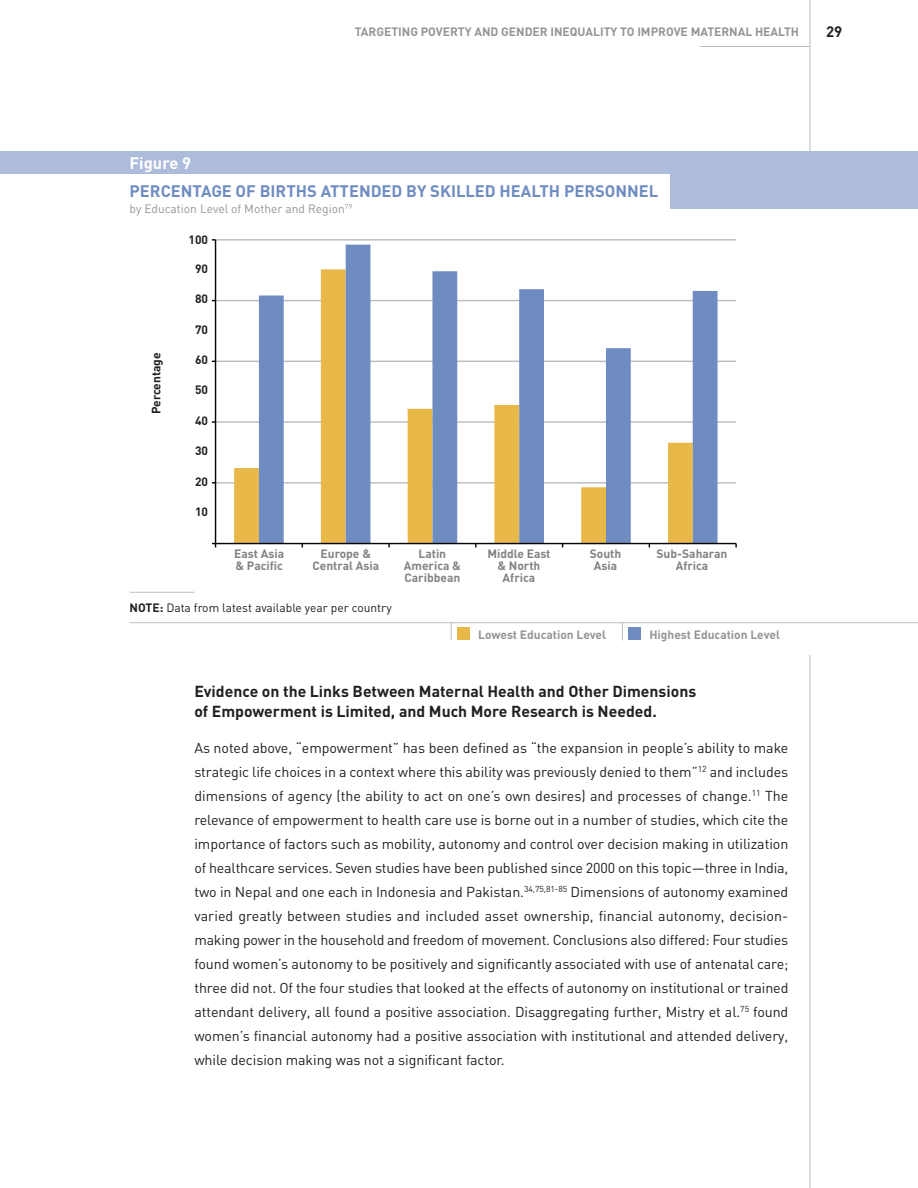
<style>
.page{position:relative;width:918px;height:1188px;background:#fff}
.page>*{position:absolute;margin:0;border:0;box-sizing:border-box;transform-origin:0 0}
.t1{font:700 16.5px "DIN";color:#6f8cc1}
.t2{font:700 16.5px "DIN";color:#fff}
.t3{font:700 15.75px/19.5px "DIN";color:#231f20}
.t4{font:700 15px "DIN";color:#231f20}
.t5{font:14.25px/24px "DIN";letter-spacing:-.005em;color:#231f20;text-align:justify}
.t6{font:700 12px/12px "DIN";color:#808285;text-align:center}
.t7{font:700 12px "DIN";color:#939598}
.t8{font:12px "DIN";color:#231f20}
.t9{font:12px "DIN";color:#939598}
.t10{font:700 12px "DIN";color:#231f20}
.s1{font-weight:700}
</style>
<div class="page">
<hr style="left:810px;top:0;width:1px;height:1188px;background:#bcbdc0">
<hr style="left:700px;top:46px;width:110px;height:1px;background:#bcbdc0">
<div style="left:0;top:151px;width:918px;height:504px;background:#fff"></div>
<div style="left:0;top:151px;width:918px;height:57px;background:#aebcdb"></div>
<hr style="left:216px;top:482px;width:520px;height:2px;background:#bcbdc0">
<hr style="left:216px;top:421px;width:520px;height:2px;background:#bcbdc0">
<hr style="left:216px;top:361px;width:520px;height:1px;background:#bcbdc0">
<hr style="left:216px;top:300px;width:520px;height:1px;background:#bcbdc0">
<hr style="left:216px;top:239px;width:520px;height:2px;background:#bcbdc0">
<svg style="left:234px;top:296px;width:25px;height:247px"></svg>
<svg style="left:259px;top:245px;width:459px;height:298px"></svg>
<hr style="left:215px;top:240px;width:1px;height:304px;background:#050504">
<hr style="left:216px;top:543px;width:520px;height:1px;background:#050504">
<svg style="left:212px;top:543px;width:4px;height:4px"></svg>
<div style="left:0;top:175px;width:670px;height:45px;background:#fff"></div>
<hr style="left:130px;top:622px;width:788px;height:1px;background:#bcbdc0">
<hr style="left:130px;top:592px;width:64px;height:1px;background:#bcbdc0">
<div style="left:457px;top:627px;width:13px;height:13px;background:#e8b948"></div>
<svg style="left:451px;top:623px;width:1px;height:18px"></svg>
<div style="left:628px;top:627px;width:13px;height:13px;background:#6f8cc1"></div>
<svg style="left:622px;top:623px;width:1px;height:18px"></svg>
<p class="t7" style="left:355px;top:25px;width:446px">TARGETING POVERTY AND GENDER INEQUALITY TO IMPROVE MATERNAL HEALTH</p>
<p class="t4" style="left:826px;top:23px;width:18px">29</p>
<p class="t2" style="left:130px;top:153px;width:63px">Figure 9</p>
<p class="t1" style="left:130px;top:181px;width:530px">PERCENTAGE OF BIRTHS ATTENDED BY SKILLED HEALTH PERSONNEL</p>
<p class="t9" style="left:130px;top:202px;width:224px">by Education Level of Mother and Region<sup>79</sup></p>
<p class="t10" style="left:189px;top:233px;width:21px">100</p>
<p class="t10" style="left:195px;top:261px;width:15px">90</p>
<p class="t10" style="left:195px;top:292px;width:15px">80</p>
<p class="t10" style="left:149px;top:414px;width:63px;rotate:-90deg">Percentage</p>
<p class="t10" style="left:195px;top:322px;width:15px">70</p>
<p class="t10" style="left:195px;top:353px;width:15px">60</p>
<p class="t10" style="left:195px;top:383px;width:15px">50</p>
<p class="t10" style="left:195px;top:413px;width:15px">40</p>
<p class="t10" style="left:195px;top:444px;width:15px">30</p>
<p class="t10" style="left:195px;top:474px;width:15px">20</p>
<p class="t10" style="left:195px;top:505px;width:15px">10</p>
<p class="t6" style="left:234px;top:547px;width:51px;text-align:left">East Asia &amp; Pacific</p>
<p class="t6" style="left:312px;top:547px;width:68px">Europe &amp;<br>Central Asia</p>
<p class="t6" style="left:404px;top:547px;width:59px">Latin<br>America &amp;<br>Caribbean</p>
<p class="t6" style="left:487px;top:547px;width:65px">Middle East &amp; North<br>Africa</p>
<p class="t6" style="left:590px;top:547px;width:33px">South<br>Asia</p>
<p class="t6" style="left:656px;top:547px;width:73px">Sub-Saharan<br>Africa</p>
<p class="t8" style="left:130px;top:600px;width:264px"><span class="s1">NOTE:</span> Data from latest available year per country</p>
<p class="t7" style="left:478px;top:628px;width:129px">Lowest Education Level</p>
<p class="t7" style="left:649px;top:628px;width:132px">Highest Education Level</p>
<p class="t3" style="left:194px;top:681px;width:503px">Evidence on the Links Between Maternal Health and Other Dimensions of Empowerment is Limited, and Much More Research is Needed.</p>
<p class="t5" style="left:194px;top:735px;width:596px">As noted above, “empowerment” has been defined as “the expansion in people’s ability to make strategic life choices in a context where this ability was previously denied to them”<sup>12</sup> and includes dimensions of agency (the ability to act on one’s own desires) and processes of change.<sup>11</sup> The relevance of empowerment to health care use is borne out in a number of studies, which cite the importance of factors such as mobility, autonomy and control over decision making in utilization of healthcare services. Seven studies have been published since 2000 on this topic—three in India, two in Nepal and one each in Indonesia and Pakistan.<sup>34,75,81-85</sup> Dimensions of autonomy examined varied greatly between studies and included asset ownership, financial autonomy, decision&shy;making power in the household and freedom of movement. Conclusions also differed: Four studies found women’s autonomy to be positively and significantly associated with use of antenatal care; three did not. Of the four studies that looked at the effects of autonomy on institutional or trained attendant delivery, all found a positive association. Disaggregating further, Mistry et al.<sup>75</sup> found women’s financial autonomy had a positive association with institutional and attended delivery, while decision making was not a significant factor.</p>
</div>
